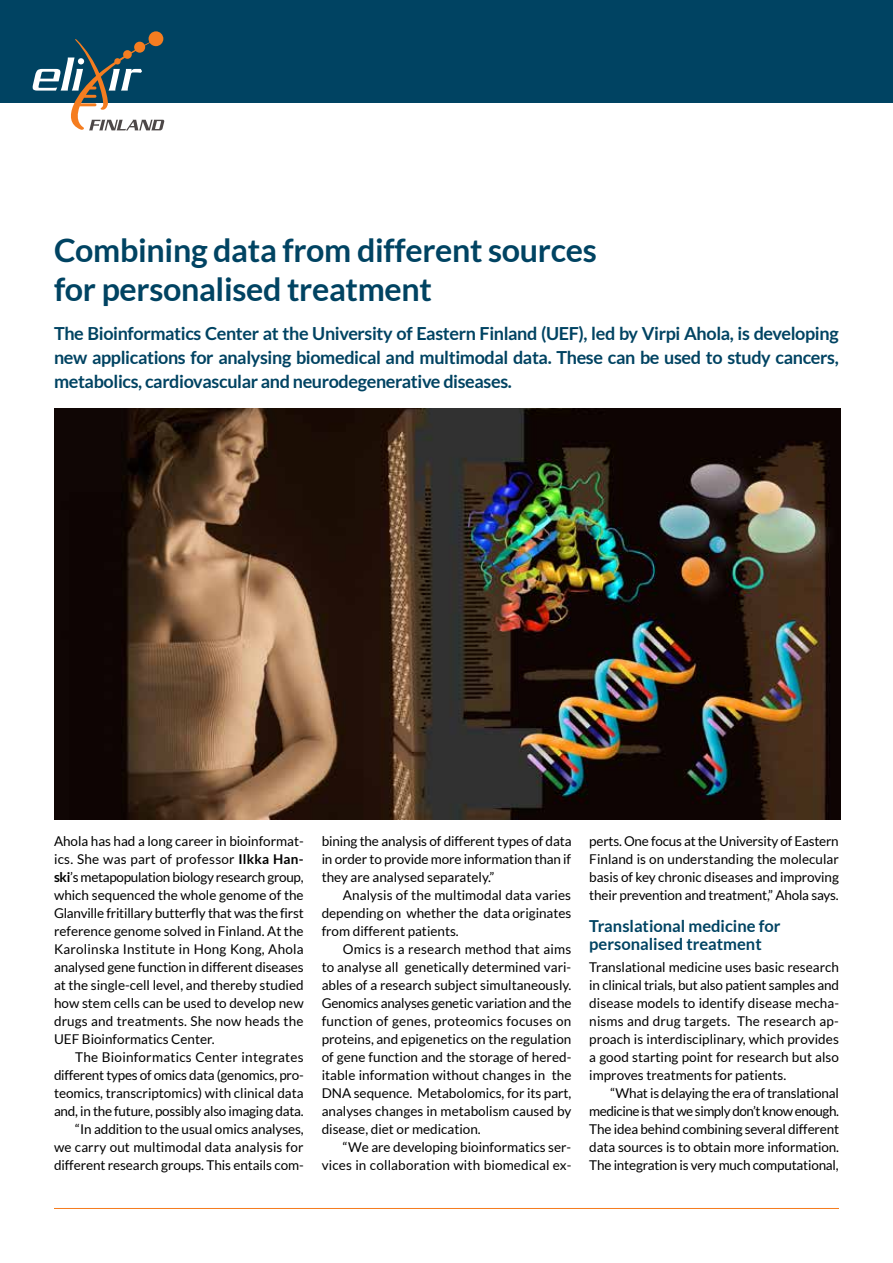
<style>
.page{position:relative;width:893px;height:1263px;background:#fff}
.page>*{position:absolute;margin:0;border:0;box-sizing:border-box;transform-origin:0 0}
.t1{font:700 32.25px/38.7px "Lato";letter-spacing:-.01em;color:#004362}
.t2{font:700 18px/24px "Lato";letter-spacing:-.02em;color:#004362;text-align:justify}
.t3{font:700 16.5px/18px "Lato";color:#004362}
.t4{font:13.5px/18px "Lato";color:#000;text-align:justify}
.s1{font-weight:700}
</style>
<div class="page">
<div style="left:0;top:0;width:893px;height:102px;background:#004362"></div>
<svg style="left:33px;top:31px;width:132px;height:100px"></svg>
<hr style="left:54px;top:1208px;width:785px;height:1px;background:#f57d20">
<img style="left:54px;top:408px;width:786px;height:412px">
<h1 class="t1" style="left:54px;top:230px;width:544px">Combining data from different sources for personalised treatment</h1>
<p class="t2" style="left:54px;top:321px;width:786px">The Bioinformatics Center at the University of Eastern Finland (UEF), led by Virpi Ahola, is developing new applications for analysing biomedical and multimodal data. These can be used to study cancers, metabolics, cardiovascular and neurodegenerative diseases.</p>
<p class="t4" style="left:54px;top:832px;width:251px">Ahola has had a long career in bioinformat&shy;ics. She was part of professor <span class="s1">Ilkka Han&shy;ski</span>’s metapopulation biology research group, which sequenced the whole genome of the Glanville fritillary butterfly that was the first reference genome solved in Finland. At the Karolinska Institute in Hong Kong, Ahola analysed gene function in different diseases at the single-cell level, and thereby studied how stem cells can be used to develop new drugs and treatments. She now heads the UEF Bioinformatics Center.</p>
<p class="t4" style="left:54px;top:1048px;width:251px;text-align:right">The Bioinformatics Center integrates different types of omics data (genomics, pro&shy;teomics, transcriptomics) with clinical data and, in the future, possibly also imaging data. “In addition to the usual omics analyses,<br>we carry out multimodal data analysis for different research groups. This entails com-</p>
<p class="t4" style="left:322px;top:832px;width:251px">bining the analysis of different types of data in order to provide more information than if they are analysed separately.”</p>
<p class="t4" style="left:322px;top:886px;width:251px;text-indent:21px">Analysis of the multimodal data varies depending on whether the data originates from different patients.</p>
<p class="t4" style="left:322px;top:940px;width:251px;text-indent:21px">Omics is a research method that aims to analyse all genetically determined vari&shy;ables of a research subject simultaneously.<br>Genomics analyses genetic variation and the function of genes, proteomics focuses on proteins, and epigenetics on the regulation of gene function and the storage of hered&shy;itable information without changes in the DNA sequence. Metabolomics, for its part, analyses changes in metabolism caused by disease, diet or medication.</p>
<p class="t4" style="left:322px;top:1138px;width:251px;text-align:right">“We are developing bioinformatics ser&shy;vices in collaboration with biomedical ex-</p>
<p class="t4" style="left:589px;top:832px;width:251px">perts. One focus at the University of Eastern Finland is on understanding the molecular basis of key chronic diseases and improving their prevention and treatment,” Ahola says.</p>
<p class="t3" style="left:589px;top:916px;width:193px">Translational medicine for personalised treatment</p>
<p class="t4" style="left:589px;top:958px;width:251px">Translational medicine uses basic research in clinical trials, but also patient samples and disease models to identify disease mecha&shy;nisms and drug targets. The research ap&shy;proach is interdisciplinary, which provides a good starting point for research but also improves treatments for patients.</p>
<p class="t4" style="left:589px;top:1084px;width:251px;text-indent:21px">“What is delaying the era of translational medicine is that we simply don’t know enough.<br>The idea behind combining several different data sources is to obtain more information.<br>The integration is very much computational,</p>
</div>
